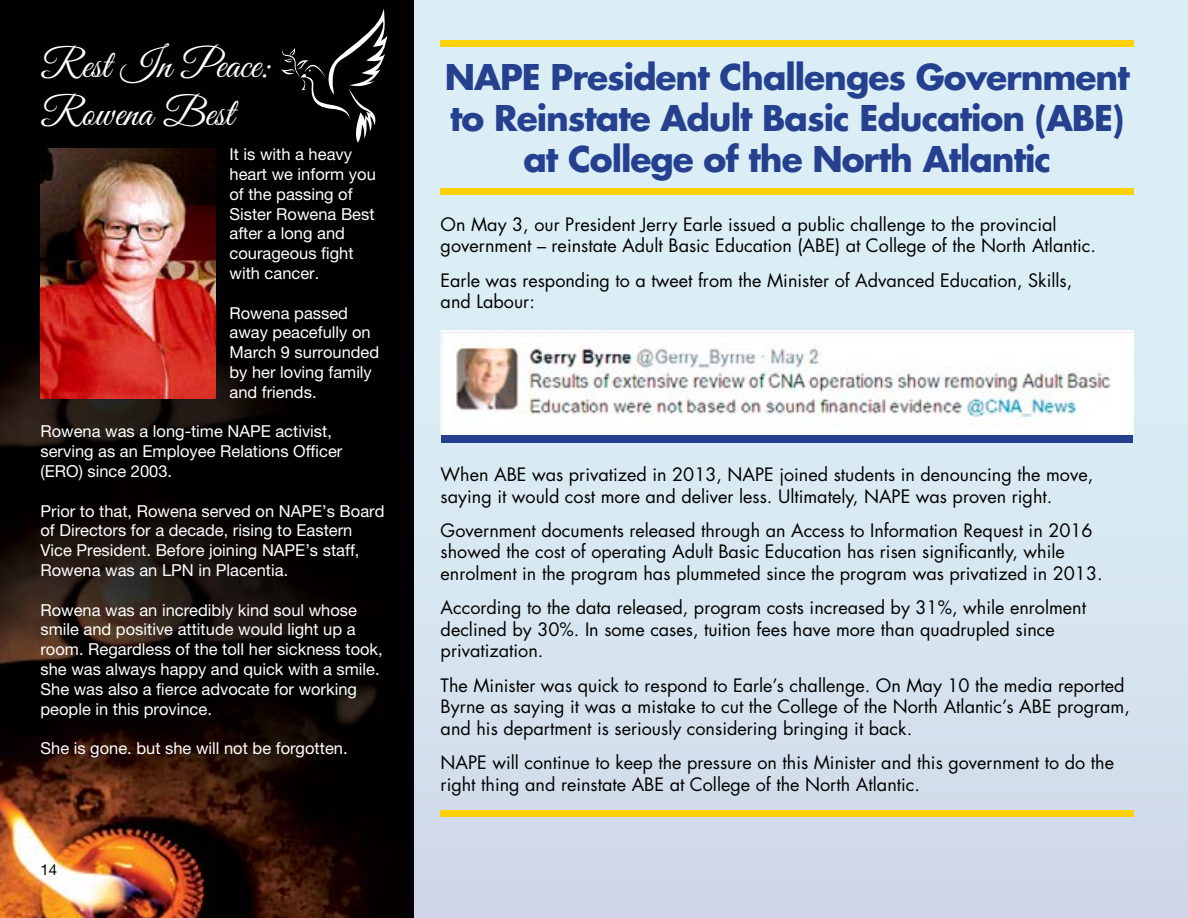
<style>
.page{position:relative;width:1188px;height:918px;background:#fff}
.page>*{position:absolute;margin:0;border:0;box-sizing:border-box;transform-origin:0 0}
.t1{font:40.5px/48.6px "Great Vibes";color:#fff}
.t2{font:700 34.5px/41.4px "Futura Std";letter-spacing:-.03em;color:#25408f;text-align:center}
.t3{font:18px/21.6px "Futura Std";color:#000}
.t4{font:16.5px/19.8px "Helvetica Neue LT Pro";color:#fff}
.t5{font:15px "Helvetica Neue LT Pro";color:#000}
</style>
<div class="page">
<div style="left:414px;top:0;width:774px;height:918px;background:linear-gradient(to bottom,#def3f9,#d1dcea)"></div>
<div style="left:441px;top:356px;width:692px;height:87px;background:#25408f"></div>
<img style="left:0;top:0;width:414px;height:918px">
<img style="left:40px;top:148px;width:176px;height:250px">
<svg style="left:281px;top:9px;width:107px;height:134px"></svg>
<img style="left:441px;top:331px;width:693px;height:103px">
<div style="left:441px;top:810px;width:693px;height:7px;background:#ffd207"></div>
<div style="left:441px;top:188px;width:693px;height:7px;background:#ffd207"></div>
<div style="left:441px;top:40px;width:693px;height:7px;background:#ffd207"></div>
<h1 class="t1" style="left:40px;top:43px;width:232px">Rest In Peace:<br>Rowena Best</h1>
<p class="t4" style="left:230px;top:144px;width:148px">It is with a heavy heart we inform you of the passing of<br>Sister Rowena Best after a long and courageous fight with cancer.</p>
<p class="t4" style="left:230px;top:303px;width:151px">Rowena passed away peacefully on<br>March 9 surrounded by her loving family and friends.</p>
<p class="t4" style="left:40px;top:421px;width:303px">Rowena was a long-time NAPE activist, serving as an Employee Relations Officer (ERO) since 2003.</p>
<p class="t4" style="left:40px;top:501px;width:346px">Prior to that, Rowena served on NAPE’s Board of Directors for a decade, rising to Eastern Vice President. Before joining NAPE’s staff, Rowena was an LPN in Placentia.</p>
<p class="t4" style="left:40px;top:600px;width:344px">Rowena was an incredibly kind soul whose smile and positive attitude would light up a room. Regardless of the toll her sickness took, she was always happy and quick with a smile.<br>She was also a fierce advocate for working people in this province.</p>
<p class="t4" style="left:40px;top:738px;width:309px">She is gone. but she will not be forgotten.</p>
<p class="t5" style="left:40px;top:860px;width:18px">14</p>
<h2 class="t2" style="left:445px;top:56px;width:686px">NAPE President Challenges Government to Reinstate Adult Basic Education (ABE) at College of the North Atlantic</h2>
<p class="t3" style="left:441px;top:214px;width:657px">On May 3, our President Jerry Earle issued a public challenge to the provincial government – reinstate Adult Basic Education (ABE) at College of the North Atlantic.</p>
<p class="t3" style="left:441px;top:269px;width:633px">Earle was responding to a tweet from the Minister of Advanced Education, Skills, and Labour:</p>
<p class="t3" style="left:441px;top:464px;width:654px">When ABE was privatized in 2013, NAPE joined students in denouncing the move, saying it would cost more and deliver less. Ultimately, NAPE was proven right.</p>
<p class="t3" style="left:441px;top:520px;width:664px">Government documents released through an Access to Information Request in 2016 showed the cost of operating Adult Basic Education has risen significantly, while enrolment in the program has plummeted since the program was privatized in 2013.</p>
<p class="t3" style="left:441px;top:597px;width:647px">According to the data released, program costs increased by 31%, while enrolment declined by 30%. In some cases, tuition fees have more than quadrupled since privatization.</p>
<p class="t3" style="left:441px;top:674px;width:691px">The Minister was quick to respond to Earle’s challenge. On May 10 the media reported<br>Byrne as saying it was a mistake to cut the College of the North Atlantic’s ABE program, and his department is seriously considering bringing it back.</p>
<p class="t3" style="left:441px;top:752px;width:675px">NAPE will continue to keep the pressure on this Minister and this government to do the right thing and reinstate ABE at College of the North Atlantic.</p>
</div>
